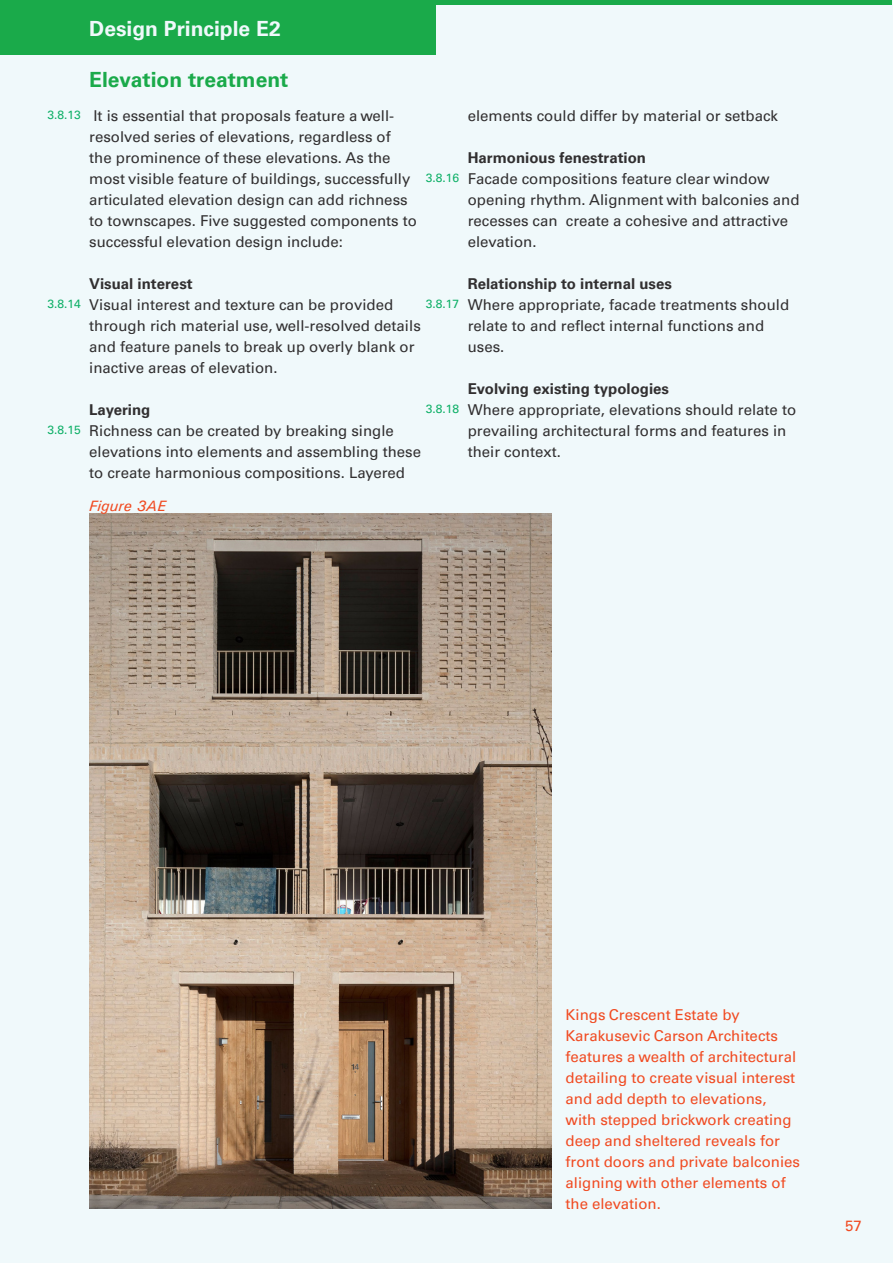
<style>
.page{position:relative;width:893px;height:1263px;background:#fff}
.page>*{position:absolute;margin:0;border:0;box-sizing:border-box;transform-origin:0 0}
.Guidance_Paragraphs{font:700 21px "Univers";color:#1aaa4a}
.Guidance_Header{font:700 21px "Univers";color:#f0f9fb}
.Guidance_Paragraphs-2{font:15px/21px "Univers";color:#312f30}
.Annotation_Text{font:15px/21px "Univers";color:#f04b22}
.Guidance_Paragraphs-3{font:700 15px "Univers";color:#312f30}
.Figure{font:italic 15px "Univers";color:#f04b22}
.Clauses{font:12px "Univers";color:#0fb068}
</style>
<div class="page">
<div style="left:1px;top:0;width:892px;height:1263px;background:#f0f9fb"></div>
<div style="left:0;top:0;width:436px;height:54px;background:#1aaa4a"></div>
<div style="left:0;top:0;width:892px;height:5px;background:#1aaa4a"></div>
<img style="left:89px;top:513px;width:463px;height:696px">
<p class="Guidance_Header" style="left:89px;top:16px;width:193px">Design Principle E2</p>
<p class="Guidance_Paragraphs" style="left:89px;top:67px;width:201px">Elevation treatment</p>
<p class="Clauses" style="left:47px;top:107px;width:35px">3.8.13</p>
<p class="Clauses" style="left:47px;top:296px;width:35px">3.8.14</p>
<p class="Clauses" style="left:47px;top:422px;width:35px">3.8.15</p>
<p class="Guidance_Paragraphs-2" style="left:89px;top:105px;width:329px">It is essential that proposals feature a well&shy;resolved series of elevations, regardless of<br>the prominence of these elevations. As the most visible feature of buildings, successfully articulated elevation design can add richness to townscapes. Five suggested components to successful elevation design include:</p>
<p class="Guidance_Paragraphs-3" style="left:89px;top:275px;width:105px">Visual interest</p>
<p class="Guidance_Paragraphs-2" style="left:89px;top:294px;width:333px">Visual interest and texture can be provided through rich material use, well-resolved details and feature panels to break up overly blank or inactive areas of elevation.</p>
<p class="Guidance_Paragraphs-3" style="left:89px;top:401px;width:63px">Layering</p>
<p class="Guidance_Paragraphs-2" style="left:89px;top:420px;width:333px">Richness can be created by breaking single elevations into elements and assembling these to create harmonious compositions. Layered</p>
<p class="Clauses" style="left:426px;top:170px;width:35px">3.8.16</p>
<p class="Clauses" style="left:426px;top:296px;width:35px">3.8.17</p>
<p class="Clauses" style="left:426px;top:401px;width:35px">3.8.18</p>
<p class="Figure" style="left:89px;top:496px;width:78px">Figure 3AE</p>
<p class="Guidance_Paragraphs-2" style="left:468px;top:105px;width:312px">elements could differ by material or setback</p>
<p class="Guidance_Paragraphs-3" style="left:468px;top:149px;width:180px">Harmonious fenestration</p>
<p class="Guidance_Paragraphs-2" style="left:468px;top:168px;width:333px">Facade compositions feature clear window opening rhythm. Alignment with balconies and recesses can create a cohesive and attractive elevation.</p>
<p class="Guidance_Paragraphs-3" style="left:468px;top:275px;width:206px">Relationship to internal uses</p>
<p class="Guidance_Paragraphs-2" style="left:468px;top:294px;width:323px">Where appropriate, facade treatments should relate to and reflect internal functions and uses.</p>
<p class="Guidance_Paragraphs-3" style="left:468px;top:380px;width:203px">Evolving existing typologies</p>
<p class="Guidance_Paragraphs-2" style="left:468px;top:399px;width:330px">Where appropriate, elevations should relate to prevailing architectural forms and features in their context.</p>
<p class="Annotation_Text" style="left:566px;top:1004px;width:236px">Kings Crescent Estate by<br>Karakusevic Carson Architects features a wealth of architectural detailing to create visual interest and add depth to elevations, with stepped brickwork creating deep and sheltered reveals for front doors and private balconies aligning with other elements of the elevation.</p>
<p class="Annotation_Text" style="left:845px;top:1216px;width:18px">57</p>
</div>
